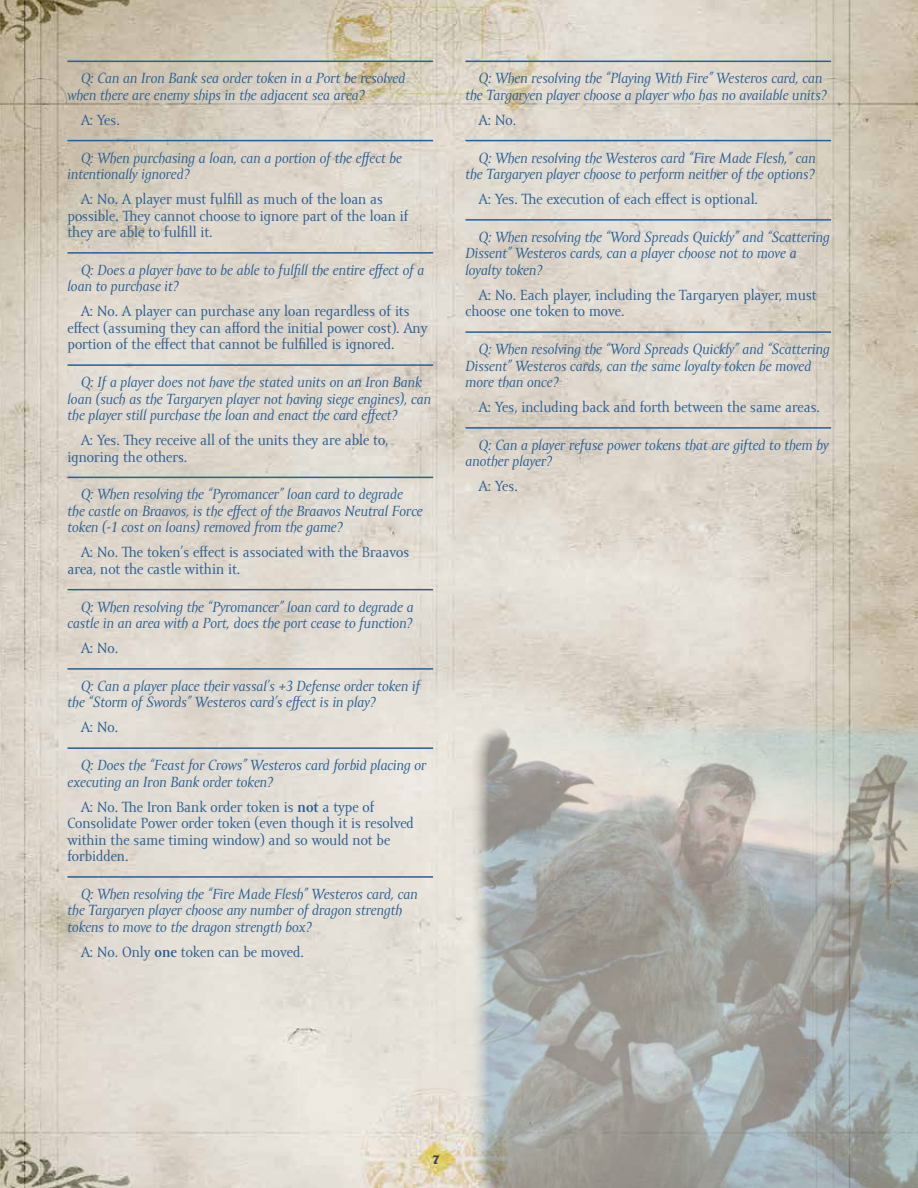
<style>
.page{position:relative;width:918px;height:1188px;background:#fff}
.page>*{position:absolute;margin:0;border:0;box-sizing:border-box;transform-origin:0 0}
.t1{font:italic 15px/16.5px "Amor Serif Pro";color:#295e94}
.t2{font:15px/16.5px "Amor Serif Pro";color:#295e94}
.t3{font:700 12px "Romic Std";color:#414042}
.s1{font-weight:700}
</style>
<div class="page">
<img style="left:0;top:0;width:918px;height:1188px">
<img style="left:469px;top:718px;width:449px;height:470px">
<hr style="left:68px;top:61px;width:365px;height:1px;background:#295e94">
<hr style="left:68px;top:140px;width:365px;height:1px;background:#295e94">
<hr style="left:68px;top:252px;width:365px;height:2px;background:#295e94">
<hr style="left:68px;top:364px;width:365px;height:2px;background:#295e94">
<hr style="left:68px;top:477px;width:365px;height:1px;background:#295e94">
<hr style="left:68px;top:589px;width:365px;height:1px;background:#295e94">
<hr style="left:68px;top:668px;width:365px;height:2px;background:#295e94">
<hr style="left:68px;top:747px;width:365px;height:2px;background:#295e94">
<hr style="left:68px;top:876px;width:365px;height:2px;background:#295e94">
<hr style="left:465px;top:61px;width:366px;height:1px;background:#295e94">
<hr style="left:465px;top:140px;width:366px;height:1px;background:#295e94">
<hr style="left:465px;top:219px;width:366px;height:2px;background:#295e94">
<hr style="left:465px;top:331px;width:366px;height:2px;background:#295e94">
<hr style="left:465px;top:427px;width:366px;height:2px;background:#295e94">
<p class="t1" style="left:68px;top:71px;width:339px;text-indent:14px">Q: Can an Iron Bank sea order token in a Port be resolved when there are enemy ships in the adjacent sea area?</p>
<p class="t2" style="left:81px;top:112px;width:40px">A: Yes.</p>
<p class="t1" style="left:68px;top:150px;width:336px;text-indent:14px">Q: When purchasing a loan, can a portion of the effect be intentionally ignored?</p>
<p class="t2" style="left:68px;top:191px;width:343px;text-indent:14px">A: No. A player must fulfill as much of the loan as possible. They cannot choose to ignore part of the loan if they are able to fulfill it.</p>
<p class="t1" style="left:68px;top:262px;width:358px;text-indent:14px">Q: Does a player have to be able to fulfill the entire effect of a loan to purchase it?</p>
<p class="t2" style="left:68px;top:304px;width:361px;text-indent:14px">A: No. A player can purchase any loan regardless of its effect (assuming they can afford the initial power cost). Any portion of the effect that cannot be fulfilled is ignored.</p>
<p class="t1" style="left:68px;top:374px;width:365px;text-indent:14px">Q: If a player does not have the stated units on an Iron Bank loan (such as the Targaryen player not having siege engines), can the player still purchase the loan and enact the card effect?</p>
<p class="t2" style="left:68px;top:432px;width:322px;text-indent:14px">A: Yes. They receive all of the units they are able to, ignoring the others.</p>
<p class="t1" style="left:68px;top:487px;width:357px;text-indent:14px">Q: When resolving the “Pyromancer” loan card to degrade the castle on Braavos, is the effect of the Braavos Neutral Force token (-1 cost on loans) removed from the game?</p>
<p class="t2" style="left:68px;top:545px;width:343px;text-indent:14px">A: No. The token’s effect is associated with the Braavos area, not the castle within it.</p>
<p class="t1" style="left:68px;top:599px;width:348px;text-align:right">Q: When resolving the “Pyromancer” loan card to degrade a castle in an area with a Port, does the port cease to function?</p>
<p class="t2" style="left:81px;top:640px;width:39px">A: No.</p>
<p class="t1" style="left:68px;top:678px;width:354px;text-indent:14px">Q: Can a player place their vassal’s +3 Defense order token if the “Storm of Swords” Westeros card’s effect is in play?</p>
<p class="t2" style="left:81px;top:720px;width:39px">A: No.</p>
<p class="t1" style="left:68px;top:757px;width:360px;text-indent:14px">Q: Does the “Feast for Crows” Westeros card forbid placing or executing an Iron Bank order token?</p>
<p class="t2" style="left:68px;top:799px;width:348px;text-indent:14px">A: No. The Iron Bank order token is <span class="s1">not</span> a type of Consolidate Power order token (even though it is resolved within the same timing window) and so would not be forbidden.</p>
<p class="t1" style="left:68px;top:886px;width:352px;text-indent:14px">Q: When resolving the “Fire Made Flesh” Westeros card, can the Targaryen player choose any number of dragon strength tokens to move to the dragon strength box?</p>
<p class="t2" style="left:81px;top:944px;width:224px">A: No. Only <span class="s1">one</span> token can be moved.</p>
<p class="t1" style="left:465px;top:71px;width:363px;text-align:right">Q: When resolving the “Playing With Fire” Westeros card, can the Targaryen player choose a player who has no available units?</p>
<p class="t2" style="left:479px;top:112px;width:39px">A: No.</p>
<p class="t1" style="left:465px;top:150px;width:352px;text-align:right">Q: When resolving the Westeros card “Fire Made Flesh,” can the Targaryen player choose to perform neither of the options?</p>
<p class="t2" style="left:479px;top:191px;width:281px">A: Yes. The execution of each effect is optional.</p>
<p class="t1" style="left:465px;top:229px;width:366px;text-indent:14px">Q: When resolving the “Word Spreads Quickly” and “Scattering<br>Dissent” Westeros cards, can a player choose not to move a loyalty token?</p>
<p class="t2" style="left:465px;top:287px;width:353px;text-indent:14px">A: No. Each player, including the Targaryen player, must choose one token to move.</p>
<p class="t1" style="left:465px;top:341px;width:366px;text-indent:14px">Q: When resolving the “Word Spreads Quickly” and “Scattering<br>Dissent” Westeros cards, can the same loyalty token be moved more than once?</p>
<p class="t2" style="left:479px;top:399px;width:343px">A: Yes, including back and forth between the same areas.</p>
<p class="t1" style="left:465px;top:437px;width:365px;text-indent:14px">Q: Can a player refuse power tokens that are gifted to them by another player?</p>
<p class="t2" style="left:479px;top:479px;width:40px">A: Yes.</p>
<p class="t3" style="left:432px;top:1152px;width:10px">7</p>
</div>
